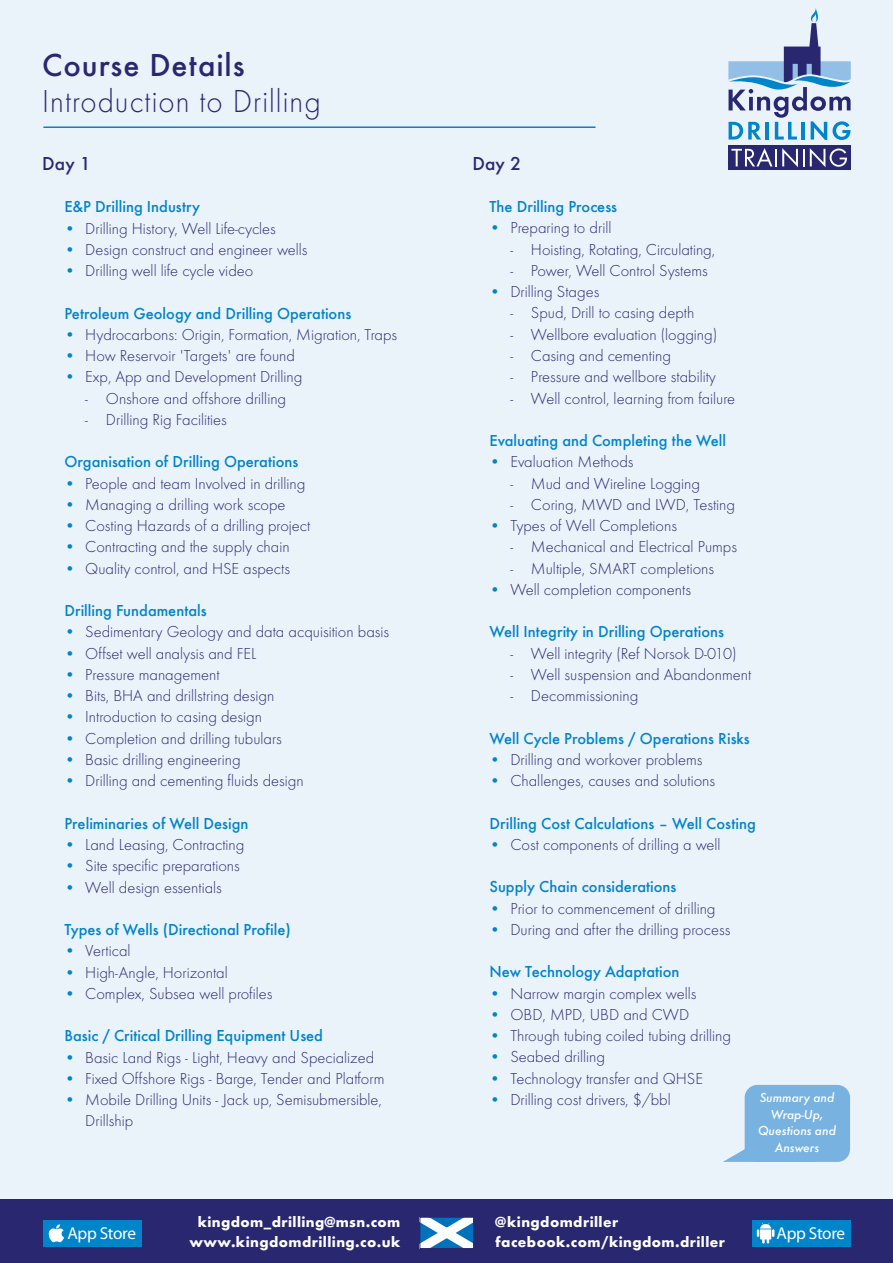
<style>
.page{position:relative;width:893px;height:1263px;background:#eaf2fa}
.page>*{position:absolute;margin:0;border:0;box-sizing:border-box;transform-origin:0 0}
.t1{font:300 33px "Futura T";letter-spacing:.035em;color:#2a2771;scale:.95 1}
.t2{font:500 33px "Futura T";letter-spacing:.025em;color:#2a2771}
.t3{font:500 19.5px "Futura T";letter-spacing:.01em;color:#2a2771}
.t4{font:17.25px "Myriad";letter-spacing:-.025em;color:#fff}
.t5{font:300 16.5px/21.3px "Futura T";color:#2a2771}
.t6{font:500 16.5px "Futura T";color:#0084ca}
.t7{font:700 15px/19.5px "Futura T";letter-spacing:.03em;color:#fff}
.t8{font:italic 500 13.5px/16.5px "Futura T";letter-spacing:-.005em;color:#fff;text-align:center}
.s1{color:#0084ca}
</style>
<div class="page">
<div style="left:0;top:1199px;width:893px;height:64px;background:#2a2771"></div>
<svg style="left:422px;top:1219px;width:50px;height:28px"></svg>
<div style="left:420px;top:1217px;width:54px;height:32px;border:1px solid #2a2771"></div>
<div style="left:752px;top:1220px;width:99px;height:26px;background:#0084ca"></div>
<svg style="left:757px;top:1223px;width:17px;height:20px"></svg>
<div style="left:43px;top:1220px;width:99px;height:27px;background:#0084ca"></div>
<svg style="left:49px;top:1224px;width:15px;height:18px"></svg>
<div style="left:745px;top:1085px;width:105px;height:77px;background:#78b2e0;border-radius:13px"></div>
<svg style="left:723px;top:1140px;width:31px;height:22px"></svg>
<div style="left:728px;top:145px;width:123px;height:25px;background:#2a2771"></div>
<svg style="left:731px;top:148px;width:116px;height:19px"></svg>
<svg style="left:728px;top:8px;width:123px;height:132px"></svg>
<hr style="left:43px;top:126px;width:552px;height:2px;background:#0084ca">
<h1 class="t2" style="left:42px;top:45px;width:204px">Course Details</h1>
<h1 class="t1" style="left:42px;top:81px;width:295px">Introduction to Drilling</h1>
<p class="t3" style="left:42px;top:152px;width:50px">Day 1</p>
<p class="t3" style="left:472px;top:152px;width:50px">Day 2</p>
<p class="t6" style="left:64px;top:197px;width:137px">E&amp;P Drilling Industry</p>
<p class="t5" style="left:64px;top:217px;width:213px"><span class="s1">•</span> Drilling History, Well Life-cycles</p>
<p class="t5" style="left:64px;top:239px;width:245px"><span class="s1">•</span> Design construct and engineer wells</p>
<p class="t5" style="left:64px;top:260px;width:190px"><span class="s1">•</span> Drilling well life cycle video</p>
<p class="t6" style="left:64px;top:303px;width:288px">Petroleum Geology and Drilling Operations</p>
<p class="t5" style="left:64px;top:324px;width:334px"><span class="s1">•</span> Hydrocarbons: Origin, Formation, Migration, Traps</p>
<p class="t5" style="left:64px;top:345px;width:232px"><span class="s1">•</span> How Reservoir 'Targets' are found</p>
<p class="t5" style="left:64px;top:366px;width:240px"><span class="s1">•</span> Exp, App and Development Drilling</p>
<p class="t5" style="left:85px;top:387px;width:202px">- Onshore and offshore drilling</p>
<p class="t5" style="left:85px;top:409px;width:143px">- Drilling Rig Facilities</p>
<p class="t6" style="left:64px;top:452px;width:235px">Organisation of Drilling Operations</p>
<p class="t5" style="left:64px;top:472px;width:242px"><span class="s1">•</span> People and team Involved in drilling</p>
<p class="t5" style="left:64px;top:494px;width:223px"><span class="s1">•</span> Managing a drilling work scope</p>
<p class="t5" style="left:64px;top:515px;width:248px"><span class="s1">•</span> Costing Hazards of a drilling project</p>
<p class="t5" style="left:64px;top:536px;width:227px"><span class="s1">•</span> Contracting and the supply chain</p>
<p class="t5" style="left:64px;top:557px;width:227px"><span class="s1">•</span> Quality control, and HSE aspects</p>
<p class="t6" style="left:64px;top:601px;width:144px">Drilling Fundamentals</p>
<p class="t5" style="left:64px;top:621px;width:326px"><span class="s1">•</span> Sedimentary Geology and data acquisition basis</p>
<p class="t5" style="left:64px;top:642px;width:193px"><span class="s1">•</span> Offset well analysis and FEL</p>
<p class="t5" style="left:64px;top:664px;width:157px"><span class="s1">•</span> Pressure management</p>
<p class="t5" style="left:64px;top:685px;width:211px"><span class="s1">•</span> Bits, BHA and drillstring design</p>
<p class="t5" style="left:64px;top:706px;width:199px"><span class="s1">•</span> Introduction to casing design</p>
<p class="t5" style="left:64px;top:727px;width:219px"><span class="s1">•</span> Completion and drilling tubulars</p>
<p class="t5" style="left:64px;top:749px;width:178px"><span class="s1">•</span> Basic drilling engineering</p>
<p class="t5" style="left:64px;top:770px;width:241px"><span class="s1">•</span> Drilling and cementing fluids design</p>
<p class="t6" style="left:64px;top:814px;width:186px">Preliminaries of Well Design</p>
<p class="t5" style="left:64px;top:834px;width:181px"><span class="s1">•</span> Land Leasing, Contracting</p>
<p class="t5" style="left:64px;top:855px;width:177px"><span class="s1">•</span> Site specific preparations</p>
<p class="t5" style="left:64px;top:876px;width:159px"><span class="s1">•</span> Well design essentials</p>
<p class="t6" style="left:64px;top:920px;width:228px">Types of Wells (Directional Profile)</p>
<p class="t5" style="left:64px;top:940px;width:68px"><span class="s1">•</span> Vertical</p>
<p class="t5" style="left:64px;top:961px;width:165px"><span class="s1">•</span> High-Angle, Horizontal</p>
<p class="t5" style="left:64px;top:982px;width:210px"><span class="s1">•</span> Complex, Subsea well profiles</p>
<p class="t6" style="left:64px;top:1026px;width:260px">Basic / Critical Drilling Equipment Used</p>
<p class="t5" style="left:64px;top:1046px;width:311px"><span class="s1">•</span> Basic Land Rigs - Light, Heavy and Specialized</p>
<p class="t5" style="left:64px;top:1067px;width:322px"><span class="s1">•</span> Fixed Offshore Rigs - Barge, Tender and Platform</p>
<p class="t5" style="left:85px;top:1089px;width:298px;text-indent:-21px"><span class="s1">•</span> Mobile Drilling Units - Jack up, Semisubmersible,<br>Drillship</p>
<p class="t6" style="left:489px;top:197px;width:129px">The Drilling Process</p>
<p class="t5" style="left:489px;top:217px;width:123px"><span class="s1">•</span> Preparing to drill</p>
<p class="t5" style="left:510px;top:238px;width:206px">- Hoisting, Rotating, Circulating,</p>
<p class="t5" style="left:510px;top:260px;width:199px">- Power, Well Control Systems</p>
<p class="t5" style="left:489px;top:281px;width:111px"><span class="s1">•</span> Drilling Stages</p>
<p class="t5" style="left:510px;top:302px;width:186px">- Spud, Drill to casing depth</p>
<p class="t5" style="left:510px;top:323px;width:208px">- Wellbore evaluation (logging)</p>
<p class="t5" style="left:510px;top:345px;width:162px">- Casing and cementing</p>
<p class="t5" style="left:510px;top:366px;width:207px">- Pressure and wellbore stability</p>
<p class="t5" style="left:510px;top:387px;width:226px">- Well control, learning from failure</p>
<p class="t6" style="left:489px;top:431px;width:238px">Evaluating and Completing the Well</p>
<p class="t5" style="left:489px;top:451px;width:146px"><span class="s1">•</span> Evaluation Methods</p>
<p class="t5" style="left:510px;top:472px;width:191px">- Mud and Wireline Logging</p>
<p class="t5" style="left:510px;top:493px;width:226px">- Coring, MWD and LWD, Testing</p>
<p class="t5" style="left:489px;top:515px;width:189px"><span class="s1">•</span> Types of Well Completions</p>
<p class="t5" style="left:510px;top:536px;width:228px">- Mechanical and Electrical Pumps</p>
<p class="t5" style="left:510px;top:557px;width:205px">- Multiple, SMART completions</p>
<p class="t5" style="left:489px;top:578px;width:203px"><span class="s1">•</span> Well completion components</p>
<p class="t6" style="left:489px;top:622px;width:236px">Well Integrity in Drilling Operations</p>
<p class="t5" style="left:510px;top:642px;width:228px">- Well integrity (Ref Norsok D-010)</p>
<p class="t5" style="left:510px;top:664px;width:242px">- Well suspension and Abandonment</p>
<p class="t5" style="left:510px;top:685px;width:129px">- Decommissioning</p>
<p class="t6" style="left:489px;top:728px;width:262px">Well Cycle Problems / Operations Risks</p>
<p class="t5" style="left:489px;top:749px;width:214px"><span class="s1">•</span> Drilling and workover problems</p>
<p class="t5" style="left:489px;top:770px;width:227px"><span class="s1">•</span> Challenges, causes and solutions</p>
<p class="t6" style="left:489px;top:813px;width:268px">Drilling Cost Calculations – Well Costing</p>
<p class="t5" style="left:489px;top:834px;width:233px"><span class="s1">•</span> Cost components of drilling a well</p>
<p class="t6" style="left:489px;top:877px;width:188px">Supply Chain considerations</p>
<p class="t5" style="left:489px;top:897px;width:228px"><span class="s1">•</span> Prior to commencement of drilling</p>
<p class="t5" style="left:489px;top:919px;width:242px"><span class="s1">•</span> During and after the drilling process</p>
<p class="t6" style="left:489px;top:962px;width:191px">New Technology Adaptation</p>
<p class="t5" style="left:489px;top:982px;width:208px"><span class="s1">•</span> Narrow margin complex wells</p>
<p class="t5" style="left:489px;top:1004px;width:201px"><span class="s1">•</span> OBD, MPD, UBD and CWD</p>
<p class="t5" style="left:489px;top:1025px;width:243px"><span class="s1">•</span> Through tubing coiled tubing drilling</p>
<p class="t5" style="left:489px;top:1046px;width:117px"><span class="s1">•</span> Seabed drilling</p>
<p class="t5" style="left:489px;top:1067px;width:215px"><span class="s1">•</span> Technology transfer and QHSE</p>
<p class="t5" style="left:489px;top:1089px;width:183px"><span class="s1">•</span> Drilling cost drivers, $/bbl</p>
<p class="t8" style="left:758px;top:1089px;width:80px">Summary and<br>Wrap-Up,<br>Questions and<br>Answers</p>
<p class="t7" style="left:190px;top:1212px;width:212px;text-align:center">kingdom_drilling@msn.com www.kingdomdrilling.co.uk</p>
<p class="t7" style="left:495px;top:1212px;width:231px">@kingdomdriller facebook.com/kingdom.driller</p>
<p class="t4" style="left:67px;top:1224px;width:70px">App Store</p>
<p class="t4" style="left:777px;top:1224px;width:70px">App Store</p>
</div>
